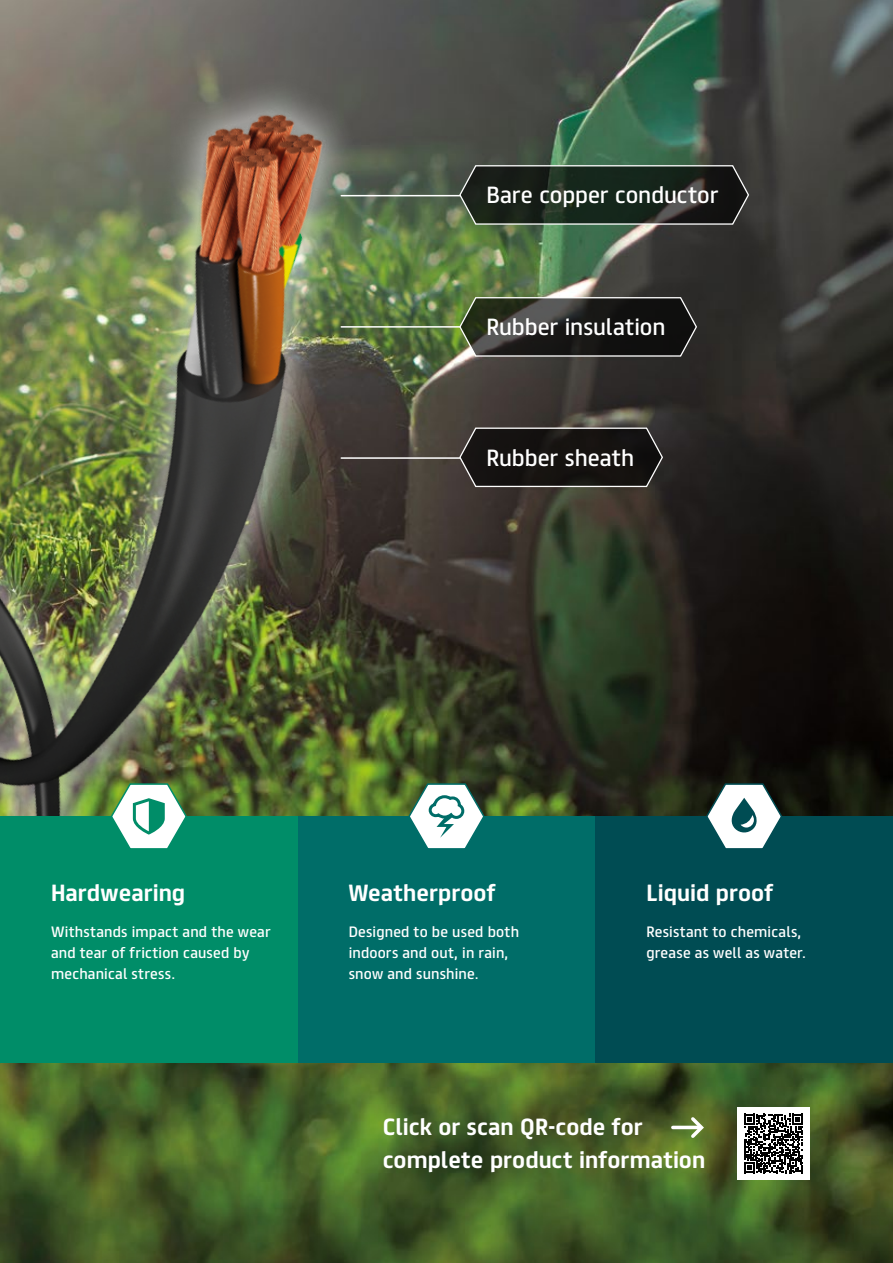
<style>
.page{position:relative;width:893px;height:1263px;background:#fff}
.page>*{position:absolute;margin:0;border:0;box-sizing:border-box;transform-origin:0 0}
.t1{font:700 21px/33px "FS Truman";color:#fff}
.t2{font:21px "FS Truman";letter-spacing:-.005em;color:#fff}
.t3{font:13.5px/21px "FS Truman";letter-spacing:.015em;color:#fff}
</style>
<div class="page">
<img style="left:0;top:0;width:893px;height:1263px">
<img style="left:0;top:4px;width:634px;height:1259px">
<div style="left:595px;top:816px;width:298px;height:247px;background:#004c53"></div>
<div style="left:298px;top:816px;width:297px;height:247px;background:#006d68"></div>
<div style="left:0;top:816px;width:298px;height:247px;background:#008d68"></div>
<hr style="left:341px;top:195px;width:119px;height:1px;background:#fff">
<hr style="left:341px;top:326px;width:119px;height:2px;background:#fff">
<hr style="left:341px;top:457px;width:119px;height:2px;background:#fff">
<svg style="left:407px;top:782px;width:79px;height:67px"></svg>
<svg style="left:705px;top:782px;width:78px;height:67px"></svg>
<svg style="left:110px;top:782px;width:78px;height:67px"></svg>
<svg style="left:458px;top:164px;width:292px;height:61px;background:#29322a"></svg>
<svg style="left:458px;top:296px;width:240px;height:61px;background:#32342e"></svg>
<svg style="left:458px;top:426px;width:206px;height:62px;background:#252220"></svg>
<div style="left:737px;top:1107px;width:73px;height:72px;background:#fff"></div>
<svg style="left:744px;top:1114px;width:59px;height:59px"></svg>
<hr style="left:673px;top:1126px;width:26px;height:3px;background:#fff">
<svg style="left:688px;top:1114px;width:18px;height:27px"></svg>
<h1 class="t2" style="left:486px;top:177px;width:234px">Bare copper conductor</h1>
<h1 class="t2" style="left:486px;top:309px;width:181px">Rubber insulation</h1>
<h1 class="t2" style="left:486px;top:439px;width:149px">Rubber sheath</h1>
<h1 class="t1" style="left:51px;top:874px;width:136px">Hardwearing</h1>
<p class="t3" style="left:51px;top:920px;width:221px">Withstands impact and the wear and tear of friction caused by mechanical stress.</p>
<h1 class="t1" style="left:349px;top:874px;width:149px">Weatherproof</h1>
<p class="t3" style="left:349px;top:920px;width:172px">Designed to be used both indoors and out, in rain, snow and sunshine.</p>
<h1 class="t1" style="left:646px;top:874px;width:129px">Liquid proof</h1>
<p class="t3" style="left:646px;top:920px;width:161px">Resistant to chemicals, grease as well as water.</p>
<h1 class="t1" style="left:383px;top:1109px;width:324px">Click or scan QR-code for complete product information</h1>
</div>
